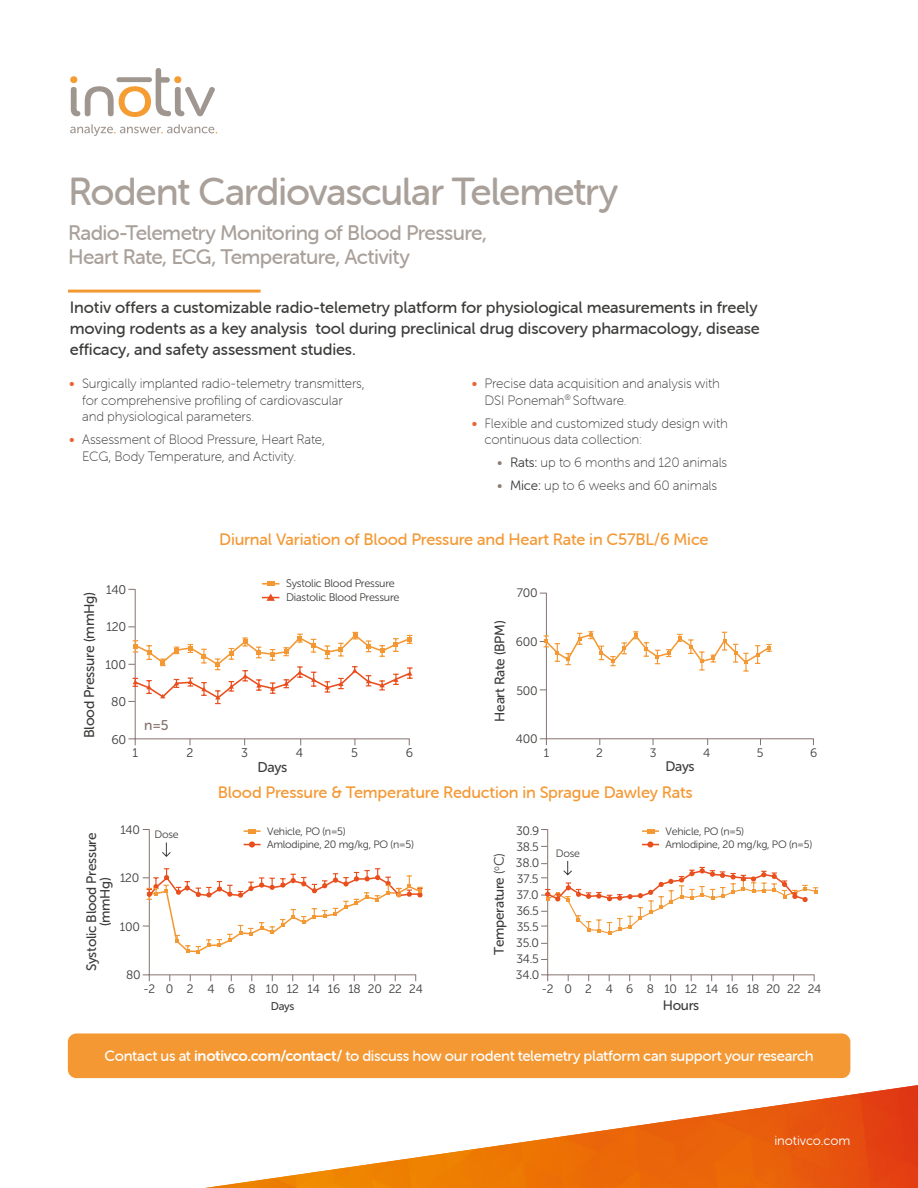
<style>
.page{position:relative;width:918px;height:1188px;background:#fff}
.page>*{position:absolute;margin:0;border:0;box-sizing:border-box;transform-origin:0 0}
.t1{font:39px "Museo Sans Rounded 500";letter-spacing:-.035em;color:#a9a09a}
.t2{font:21px/24px "Museo Sans Rounded 500";letter-spacing:-.03em;color:#a9a09a}
.t3{font:16.5px/21px "Museo Sans Rounded 500";letter-spacing:-.01em;color:#3c3c3b}
.t4{font:16.5px "Museo Sans Rounded 500";letter-spacing:-.01em;color:#f49833}
.t5{font:15px "Museo Sans Rounded 500";letter-spacing:-.02em;color:#fff}
.t6{font:14.1px "Museo Sans Rounded 500";letter-spacing:-.02em;color:#3c3c3b}
.t7{font:14.1px "Museo Sans Rounded 500";color:#85736e}
.t8{font:13.8px "Museo Sans Rounded 500";letter-spacing:-.02em;color:#3c3c3b}
.t9{font:13.65px/13.6px "Museo Sans Rounded 500";letter-spacing:-.02em;color:#3c3c3b;text-align:center}
.t10{font:13.5px/16.5px "Museo Sans Rounded 100";letter-spacing:-.01em;color:#3c3c3b}
.t11{font:13.2px "Museo Sans Rounded 300";color:#fff}
.t12{font:12.6px "Museo Sans Rounded 300";letter-spacing:-.02em;color:#3c3c3b}
.t13{font:12.15px "Museo Sans Rounded 300";letter-spacing:-.02em;color:#3c3c3b}
.t14{font:11.25px "Museo Sans Rounded 500";color:#3c3c3b}
.t15{font:10.95px/13.5px "Museo Sans Rounded 300";letter-spacing:-.02em;color:#3c3c3b}
.t16{font:10.65px/13px "Museo Sans Rounded 300";letter-spacing:-.02em;color:#3c3c3b}
.s1{font-family:"Museo Sans Rounded 500";color:#ec6330}
.s2{font-family:"Museo Sans Rounded 300";color:#8e7e79}
.s3{font-family:"Museo Sans Rounded 300"}
.s4{font-family:"Museo Sans Rounded 700"}
</style>
<div class="page">
<img style="left:205px;top:1085px;width:713px;height:103px">
<div style="left:68px;top:1033px;width:782px;height:45px;background:#f49833;border-radius:9px"></div>
<hr style="left:68px;top:290px;width:193px;height:3px;background:#f49833">
<svg style="left:128px;top:581px;width:285px;height:164px"></svg>
<svg style="left:143px;top:829px;width:280px;height:152px"></svg>
<svg style="left:540px;top:592px;width:274px;height:153px"></svg>
<svg style="left:541px;top:829px;width:277px;height:152px"></svg>
<svg style="left:70px;top:68px;width:147px;height:68px"></svg>
<h1 class="t1" style="left:68px;top:170px;width:552px">Rodent Cardiovascular Telemetry</h1>
<h2 class="t2" style="left:68px;top:221px;width:420px">Radio-Telemetry Monitoring of Blood Pressure,<br>Heart Rate, ECG, Temperature, Activity</h2>
<p class="t3" style="left:70px;top:297px;width:692px">Inotiv offers a customizable radio-telemetry platform for physiological measurements in freely moving rodents as a key analysis tool during preclinical drug discovery pharmacology, disease efficacy, and safety assessment studies.</p>
<p class="t10" style="left:82px;top:376px;width:284px;text-indent:-13px"><span class="s1">•</span> Surgically implanted radio-telemetry transmitters, for comprehensive profiling of cardiovascular and physiological parameters.</p>
<p class="t10" style="left:82px;top:431px;width:245px;text-indent:-13px"><span class="s1">•</span> Assessment of Blood Pressure, Heart Rate,<br>ECG, Body Temperature, and Activity.</p>
<p class="t10" style="left:485px;top:376px;width:237px;text-indent:-13px"><span class="s1">•</span> Precise data acquisition and analysis with<br>DSI Ponemah<sup>®</sup> Software.</p>
<p class="t10" style="left:485px;top:415px;width:245px;text-indent:-13px"><span class="s1">•</span> Flexible and customized study design with continuous data collection:</p>
<p class="t10" style="left:497px;top:455px;width:232px"><span class="s2">•</span> <span class="s3">Rats:</span> up to 6 months and 120 animals</p>
<p class="t10" style="left:497px;top:477px;width:222px"><span class="s2">•</span> <span class="s3">Mice:</span> up to 6 weeks and 60 animals</p>
<p class="t4" style="left:219px;top:530px;width:491px">Diurnal Variation of Blood Pressure and Heart Rate in C57BL/6 Mice</p>
<p class="t6" style="left:82px;top:738px;width:148px;rotate:-90deg">Blood Pressure (mmHg)</p>
<p class="t12" style="left:106px;top:582px;width:22px">140</p>
<p class="t12" style="left:106px;top:620px;width:21px">120</p>
<p class="t12" style="left:106px;top:658px;width:22px">100</p>
<p class="t12" style="left:111px;top:695px;width:16px">80</p>
<p class="t12" style="left:111px;top:732px;width:16px">60</p>
<p class="t7" style="left:144px;top:717px;width:26px">n=5</p>
<p class="t12" style="left:132px;top:746px;width:7px">1</p>
<p class="t15" style="left:286px;top:577px;width:115px">Systolic Blood Pressure<br>Diastolic Blood Pressure</p>
<p class="t12" style="left:186px;top:746px;width:8px">2</p>
<p class="t12" style="left:241px;top:746px;width:8px">3</p>
<p class="t12" style="left:296px;top:746px;width:9px">4</p>
<p class="t12" style="left:351px;top:746px;width:8px">5</p>
<p class="t12" style="left:406px;top:746px;width:9px">6</p>
<p class="t6" style="left:257px;top:760px;width:32px">Days</p>
<p class="t8" style="left:492px;top:722px;width:102px;rotate:-90deg">Heart Rate (BPM)</p>
<p class="t13" style="left:517px;top:586px;width:22px">700</p>
<p class="t13" style="left:516px;top:635px;width:23px">600</p>
<p class="t13" style="left:516px;top:684px;width:23px">500</p>
<p class="t13" style="left:516px;top:733px;width:23px">400</p>
<p class="t13" style="left:544px;top:746px;width:7px">1</p>
<p class="t13" style="left:596px;top:746px;width:8px">2</p>
<p class="t13" style="left:650px;top:746px;width:8px">3</p>
<p class="t13" style="left:703px;top:746px;width:9px">4</p>
<p class="t13" style="left:757px;top:746px;width:8px">5</p>
<p class="t13" style="left:810px;top:746px;width:9px">6</p>
<p class="t8" style="left:665px;top:759px;width:31px">Days</p>
<p class="t4" style="left:218px;top:784px;width:477px">Blood Pressure &amp; Temperature Reduction in Sprague Dawley Rats</p>
<p class="t13" style="left:120px;top:823px;width:21px">140</p>
<p class="t9" style="left:85px;top:971px;width:140px;rotate:-90deg">Systolic Blood Pressure (mmHg)</p>
<p class="t13" style="left:120px;top:871px;width:21px">120</p>
<p class="t13" style="left:120px;top:920px;width:22px">100</p>
<p class="t13" style="left:126px;top:969px;width:16px">80</p>
<p class="t16" style="left:155px;top:828px;width:26px">Dose</p>
<p class="t16" style="left:267px;top:824px;width:80px">Vehicle, PO (n=5)</p>
<p class="t16" style="left:267px;top:838px;width:148px">Amlodipine, 20 mg/kg, PO (n=5)</p>
<p class="t9" style="left:492px;top:955px;width:104px;rotate:-90deg">Temperature <span class="s3">(</span><sup>0</sup><span class="s3">C)</span></p>
<p class="t13" style="left:516px;top:824px;width:25px">30.9</p>
<p class="t13" style="left:516px;top:840px;width:24px">38.5</p>
<p class="t13" style="left:516px;top:856px;width:25px">38.0</p>
<p class="t13" style="left:517px;top:872px;width:23px">37.5</p>
<p class="t13" style="left:517px;top:889px;width:24px">37.0</p>
<p class="t13" style="left:516px;top:905px;width:24px">36.5</p>
<p class="t13" style="left:517px;top:921px;width:24px">35.5</p>
<p class="t13" style="left:516px;top:937px;width:24px">35.0</p>
<p class="t13" style="left:516px;top:953px;width:24px">34.5</p>
<p class="t13" style="left:516px;top:969px;width:25px">34.0</p>
<p class="t16" style="left:556px;top:847px;width:26px">Dose</p>
<p class="t16" style="left:666px;top:824px;width:148px">Vehicle, PO (n=5)<br>Amlodipine, 20 mg/kg, PO (n=5)</p>
<p class="t13" style="left:144px;top:982px;width:260px">-2 0 2 4 6 8 10121416182022</p>
<p class="t14" style="left:271px;top:1000px;width:25px">Days</p>
<p class="t13" style="left:409px;top:982px;width:15px">24</p>
<p class="t13" style="left:542px;top:982px;width:260px">-2 0 2 4 6 8 10121416182022</p>
<p class="t9" style="left:663px;top:999px;width:38px">Hours</p>
<p class="t13" style="left:808px;top:982px;width:15px">24</p>
<p class="t5" style="left:105px;top:1048px;width:710px">Contact us at <span class="s4">inotivco.com/contact/</span> to discuss how our rodent telemetry platform can support your research</p>
<p class="t11" style="left:774px;top:1133px;width:78px">inotivco.com</p>
</div>
